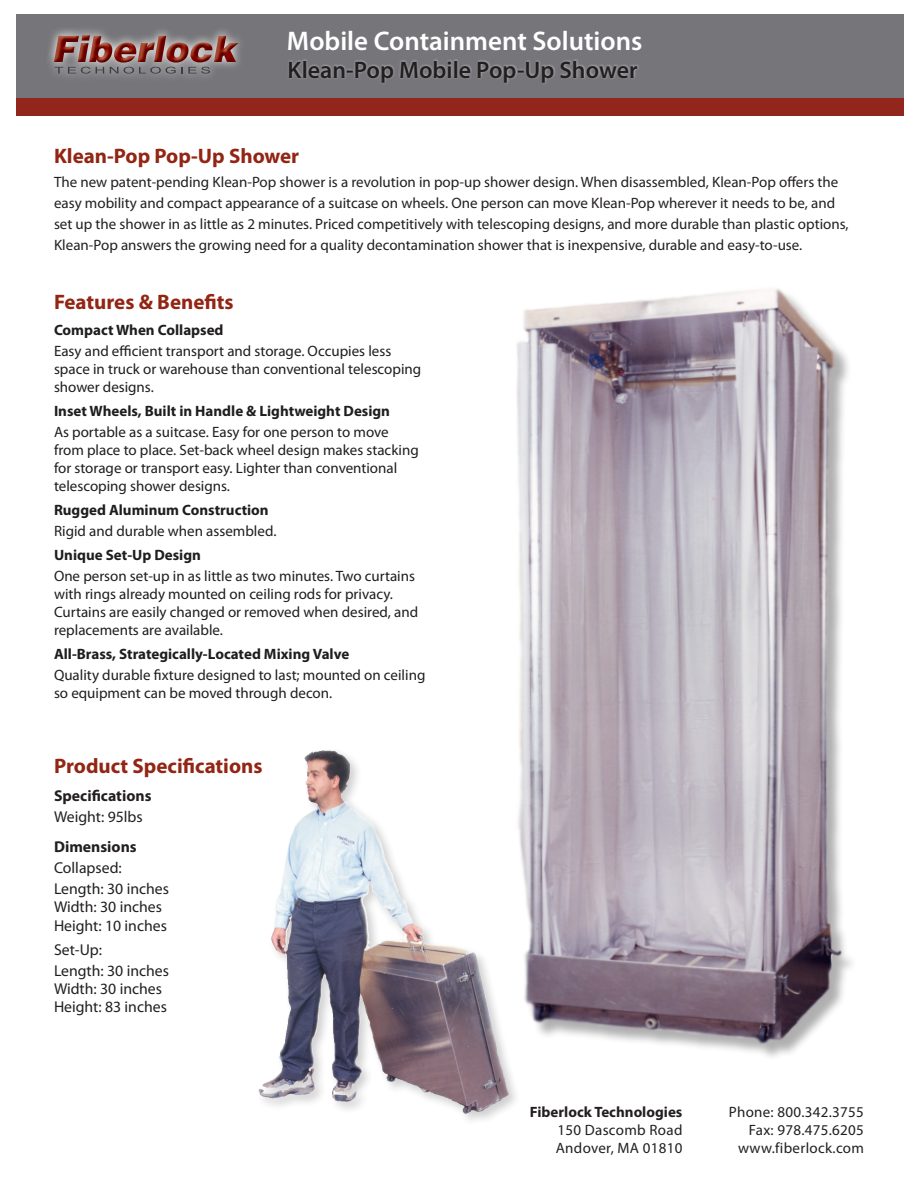
<style>
.page{position:relative;width:918px;height:1188px;background:#fff}
.page>*{position:absolute;margin:0;border:0;box-sizing:border-box;transform-origin:0 0}
.Company_Name{font:600 27px "Myriad Pro";color:#fff}
.Company_Name-2{font:600 24px "Myriad Pro";color:#231f20}
.t1{font:700 21px "Myriad Pro";color:#922514}
.t2{font:15.75px "Myriad Pro";color:#231f20}
.t3{font:700 15.75px "Myriad Pro";color:#231f20}
.Paragraph_Style_4{font:15px/18px "Myriad Pro";color:#201d1e}
.Paragraph_Style_3{font:15px/21px "Myriad Pro";color:#231f20}
.Paragraph_Style_4-2{font:700 15px "Myriad Pro";color:#201d1e}
.Paragraph_Style_3-2{font:15px "Myriad Pro";letter-spacing:.02em;color:#231f20}
.t4{font:700 15px "Myriad Pro";color:#231f20}
</style>
<div class="page">
<div style="left:16px;top:14px;width:888px;height:94px;background:#76767a"></div>
<div style="left:16px;top:99px;width:888px;height:17px;background:#92251c"></div>
<svg style="left:49px;top:29px;width:191px;height:48px"></svg>
<svg style="left:55px;top:67px;width:49px;height:7px"></svg>
<svg style="left:110px;top:67px;width:8px;height:6px"></svg>
<svg style="left:124px;top:67px;width:86px;height:7px"></svg>
<img style="left:166px;top:62px;width:46px;height:1px">
<img style="left:114px;top:62px;width:22px;height:1px">
<img style="left:54px;top:35px;width:58px;height:28px">
<img style="left:154px;top:36px;width:84px;height:26px">
<img style="left:78px;top:42px;width:77px;height:20px">
<div style="left:287px;top:59px;width:353px;height:26px;background:#fff;opacity:.5"></div>
<img style="left:516px;top:288px;width:336px;height:769px">
<div style="left:256px;top:747px;width:265px;height:379px;background:#231f20;opacity:.21"></div>
<img style="left:277px;top:750px;width:47px;height:150px">
<p class="Company_Name" style="left:287px;top:24px;width:357px">Mobile Containment Solutions</p>
<p class="Company_Name-2" style="left:288px;top:55px;width:352px">Klean-Pop Mobile Pop-Up Shower</p>
<p class="t1" style="left:54px;top:143px;width:247px">Klean-Pop Pop-Up Shower</p>
<p class="Paragraph_Style_3" style="left:54px;top:172px;width:796px">The new patent-pending Klean-Pop shower is a revolution in pop-up shower design. When disassembled, Klean-Pop offers the easy mobility and compact appearance of a suitcase on wheels. One person can move Klean-Pop wherever it needs to be, and set up the shower in as little as 2 minutes. Priced competitively with telescoping designs, and more durable than plastic options, Klean-Pop answers the growing need for a quality decontamination shower that is inexpensive, durable and easy-to-use.</p>
<p class="t1" style="left:54px;top:288px;width:181px">Features &amp; Benefits</p>
<p class="Paragraph_Style_4-2" style="left:54px;top:320px;width:171px">Compact When Collapsed</p>
<p class="Paragraph_Style_4" style="left:54px;top:342px;width:369px">Easy and efficient transport and storage. Occupies less space in truck or warehouse than conventional telescoping shower designs.</p>
<p class="Paragraph_Style_4-2" style="left:54px;top:401px;width:338px">Inset Wheels, Built in Handle &amp; Lightweight Design</p>
<p class="Paragraph_Style_4" style="left:54px;top:423px;width:366px">As portable as a suitcase. Easy for one person to move from place to place. Set-back wheel design makes stacking for storage or transport easy. Lighter than conventional telescoping shower designs.</p>
<p class="Paragraph_Style_4-2" style="left:54px;top:500px;width:216px">Rugged Aluminum Construction</p>
<p class="Paragraph_Style_4" style="left:54px;top:522px;width:224px">Rigid and durable when assembled.</p>
<p class="Paragraph_Style_4-2" style="left:54px;top:545px;width:148px">Unique Set-Up Design</p>
<p class="Paragraph_Style_4" style="left:54px;top:567px;width:366px">One person set-up in as little as two minutes. Two curtains with rings already mounted on ceiling rods for privacy.<br>Curtains are easily changed or removed when desired, and replacements are available.</p>
<p class="Paragraph_Style_4-2" style="left:54px;top:644px;width:297px">All-Brass, Strategically-Located Mixing Valve</p>
<p class="Paragraph_Style_4" style="left:54px;top:666px;width:373px">Quality durable fixture designed to last; mounted on ceiling so equipment can be moved through decon.</p>
<p class="t1" style="left:54px;top:752px;width:210px">Product Specifications</p>
<p class="t3" style="left:54px;top:786px;width:99px">Specifications</p>
<p class="t2" style="left:54px;top:807px;width:90px">Weight: 95lbs</p>
<p class="t3" style="left:54px;top:837px;width:84px">Dimensions</p>
<p class="t2" style="left:54px;top:858px;width:69px">Collapsed:</p>
<p class="t2" style="left:54px;top:879px;width:117px">Length: 30 inches</p>
<p class="t2" style="left:54px;top:897px;width:110px">Width: 30 inches</p>
<p class="t2" style="left:54px;top:916px;width:114px">Height: 10 inches</p>
<p class="t2" style="left:54px;top:940px;width:50px">Set-Up:</p>
<p class="t2" style="left:54px;top:961px;width:117px">Length: 30 inches</p>
<p class="t2" style="left:54px;top:979px;width:110px">Width: 30 inches</p>
<p class="t2" style="left:54px;top:997px;width:114px">Height: 83 inches</p>
<p class="t4" style="left:530px;top:1102px;width:154px">Fiberlock Technologies</p>
<p class="Paragraph_Style_3-2" style="left:557px;top:1121px;width:127px">150 Dascomb Road</p>
<p class="Paragraph_Style_3-2" style="left:556px;top:1139px;width:128px">Andover, MA 01810</p>
<p class="Paragraph_Style_3-2" style="left:729px;top:1103px;width:137px">Phone: 800.342.3755</p>
<p class="Paragraph_Style_3-2" style="left:749px;top:1121px;width:117px">Fax: 978.475.6205</p>
<p class="Paragraph_Style_3-2" style="left:738px;top:1139px;width:127px">www.fiberlock.com</p>
</div>
